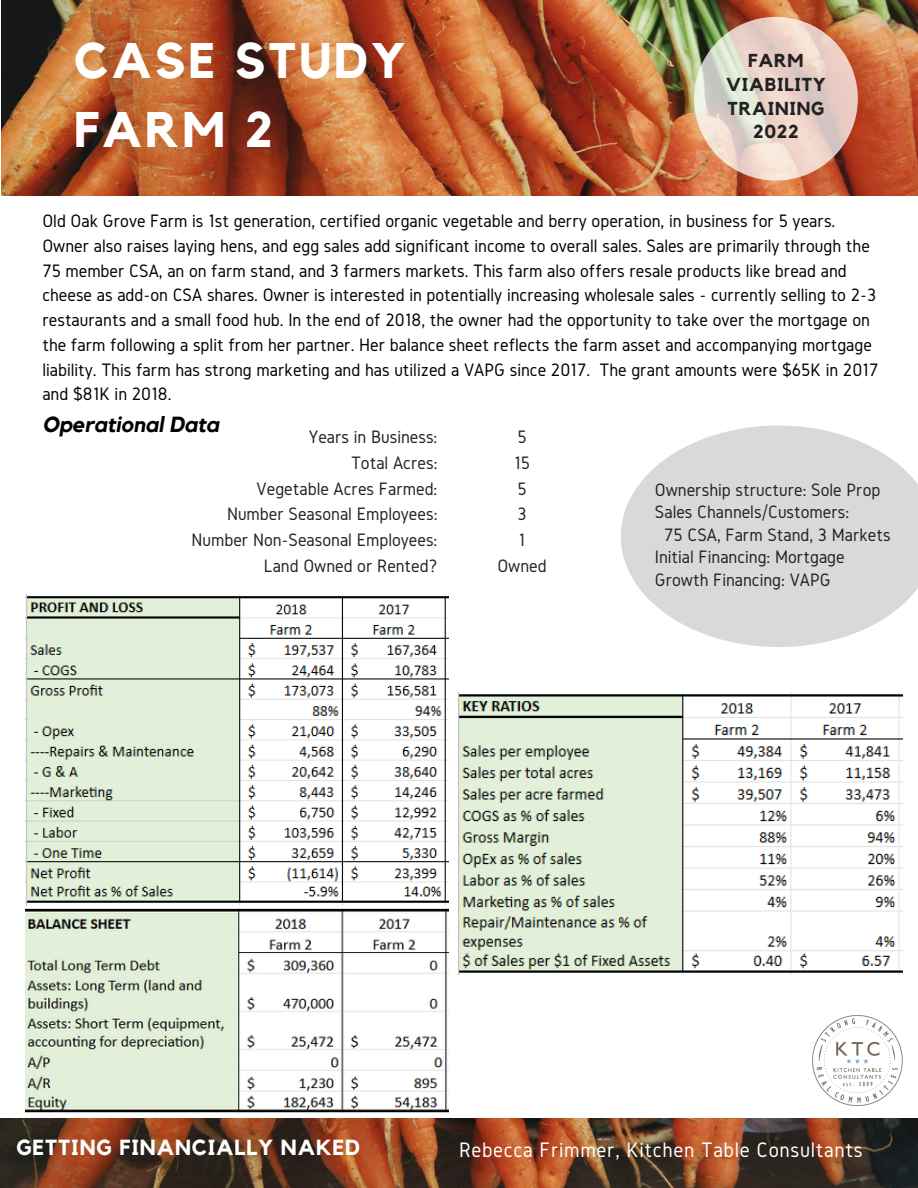
<style>
.page{position:relative;width:918px;height:1188px;background:#fff}
.page>*{position:absolute;margin:0;border:0;box-sizing:border-box;transform-origin:0 0}
.t1{font:700 49.8px/68.7px "Kollektif";letter-spacing:.06em;color:#fff}
.t2{font:21.75px "Gidole";letter-spacing:.03em;color:#fff}
.t3{font:700 21.75px "Kollektif";letter-spacing:.04em;color:#fff}
.t4{font:italic 700 21.75px "Kollektif";color:#000}
.t5{font:18.75px/24.8px "Gidole";color:#000}
.t6{font:18.75px/25.8px "Gidole";color:#222;text-align:right}
.t7{font:700 18.75px/23.7px "Kollektif";letter-spacing:.04em;color:#222;text-align:center}
</style>
<div class="page">
<img style="left:1px;top:0;width:917px;height:195px">
<svg style="left:694px;top:17px;width:164px;height:164px;background:#d9bdac"></svg>
<img style="left:813px;top:1015px;width:90px;height:90px">
<img style="left:0;top:1119px;width:918px;height:69px">
<svg style="left:621px;top:426px;width:297px;height:221px;fill:#d9d9d9"></svg>
<img style="left:26px;top:908px;width:423px;height:205px">
<img style="left:26px;top:594px;width:423px;height:312px">
<img style="left:458px;top:693px;width:445px;height:281px">
<h1 class="t1" style="left:74px;top:29px;width:333px">CASE STUDY<br>FARM 2</h1>
<p class="t7" style="left:726px;top:50px;width:101px">FARM<br>VIABILITY<br>TRAINING<br>2022</p>
<p class="t5" style="left:42px;top:208px;width:838px">Old Oak Grove Farm is 1st generation, certified organic vegetable and berry operation, in business for 5 years.<br>Owner also raises laying hens, and egg sales add significant income to overall sales. Sales are primarily through the 75 member CSA, an on farm stand, and 3 farmers markets. This farm also offers resale products like bread and cheese as add-on CSA shares. Owner is interested in potentially increasing wholesale sales - currently selling to 2-3 restaurants and a small food hub. In the end of 2018, the owner had the opportunity to take over the mortgage on the farm following a split from her partner. Her balance sheet reflects the farm asset and accompanying mortgage liability. This farm has strong marketing and has utilized a VAPG since 2017. The grant amounts were $65K in 2017 and $81K in 2018.</p>
<p class="t4" style="left:42px;top:414px;width:178px">Operational Data</p>
<p class="t6" style="left:192px;top:423px;width:247px">Years in Business:<br>Total Acres:<br>Vegetable Acres Farmed:<br>Number Seasonal Employees:<br>Number Non-Seasonal Employees:<br>Land Owned or Rented?</p>
<p class="t6" style="left:497px;top:423px;width:51px;text-align:center">5<br>15<br>5<br>3<br>1<br>Owned</p>
<p class="t6" style="left:655px;top:476px;width:227px">Ownership structure: Sole Prop</p>
<p class="t6" style="left:655px;top:499px;width:196px">Sales Channels/Customers:</p>
<p class="t6" style="left:664px;top:521px;width:228px">75 CSA, Farm Stand, 3 Markets</p>
<p class="t6" style="left:655px;top:544px;width:191px">Initial Financing: Mortgage</p>
<p class="t6" style="left:655px;top:566px;width:177px">Growth Financing: VAPG</p>
<p class="t3" style="left:16px;top:1138px;width:345px">GETTING FINANCIALLY NAKED</p>
<p class="t2" style="left:459px;top:1137px;width:405px">Rebecca Frimmer, Kitchen Table Consultants</p>
</div>
